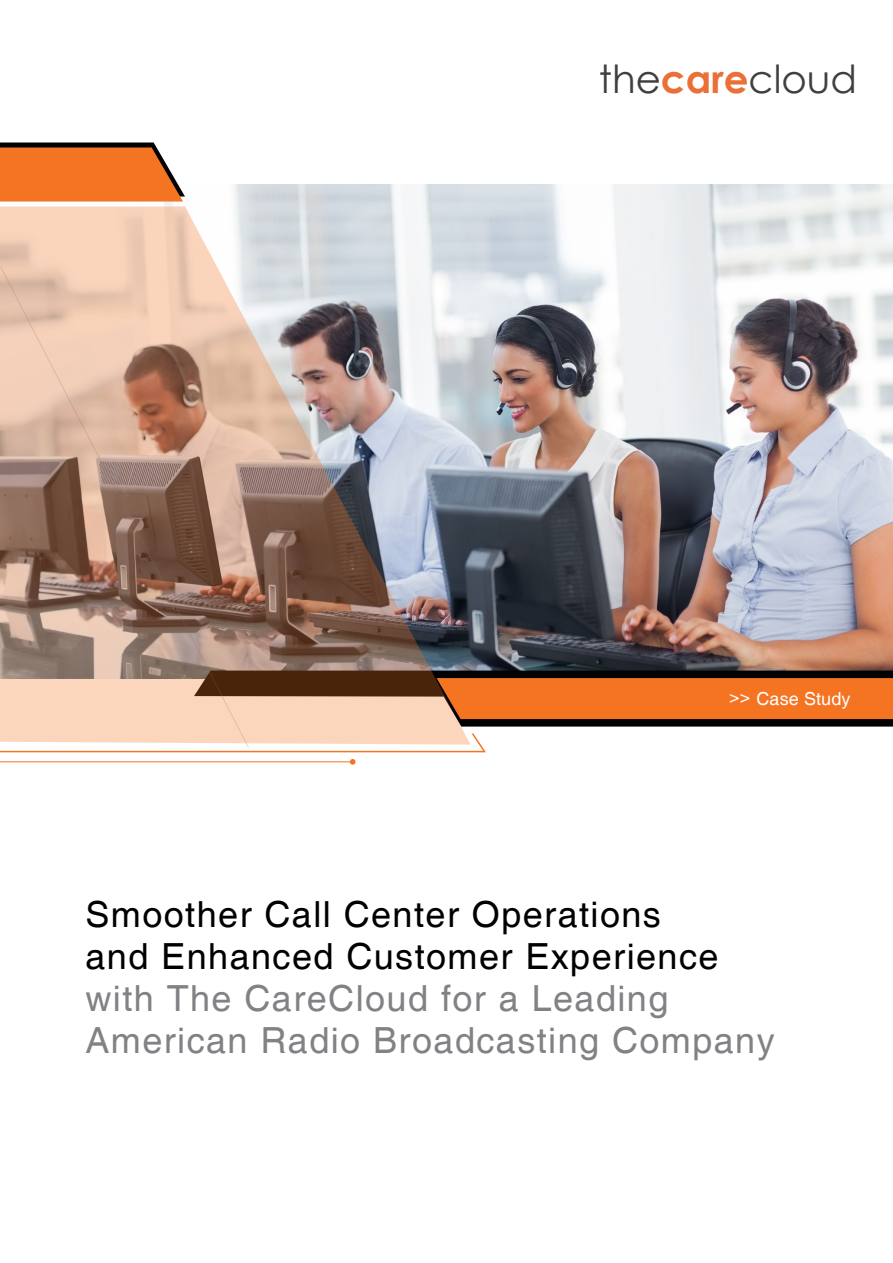
<style>
.page{position:relative;width:893px;height:1263px;background:#fff}
.page>*{position:absolute;margin:0;border:0;box-sizing:border-box;transform-origin:0 0}
.t1{font:38.85px "Century Gothic";color:#3f3f3f}
.t2{font:36px/42px "Helvetica";letter-spacing:.04em;color:#808285}
.t3{font:36px/42px "Helvetica";letter-spacing:.04em;color:#000}
.t4{font:18px "Helvetica";letter-spacing:.005em;color:#fff}
.s1{font-weight:700;color:#eb7037}
</style>
<div class="page">
<img style="left:0;top:184px;width:893px;height:486px">
<svg style="left:0;top:143px;width:186px;height:59px"></svg>
<img style="left:0;top:207px;width:470px;height:463px">
<svg style="left:0;top:670px;width:893px;height:83px"></svg>
<hr style="left:0;top:761px;width:353px;height:1px;background:#f47421">
<svg style="left:350px;top:759px;width:6px;height:6px"></svg>
<p class="t1" style="left:599px;top:52px;width:260px">the<span class="s1">care</span>cloud</p>
<p class="t4" style="left:729px;top:688px;width:123px">&gt;&gt; Case Study</p>
<p class="t3" style="left:86px;top:895px;width:634px">Smoother Call Center Operations and Enhanced Customer Experience</p>
<p class="t2" style="left:86px;top:979px;width:691px">with The CareCloud for a Leading<br>American Radio Broadcasting Company</p>
</div>
